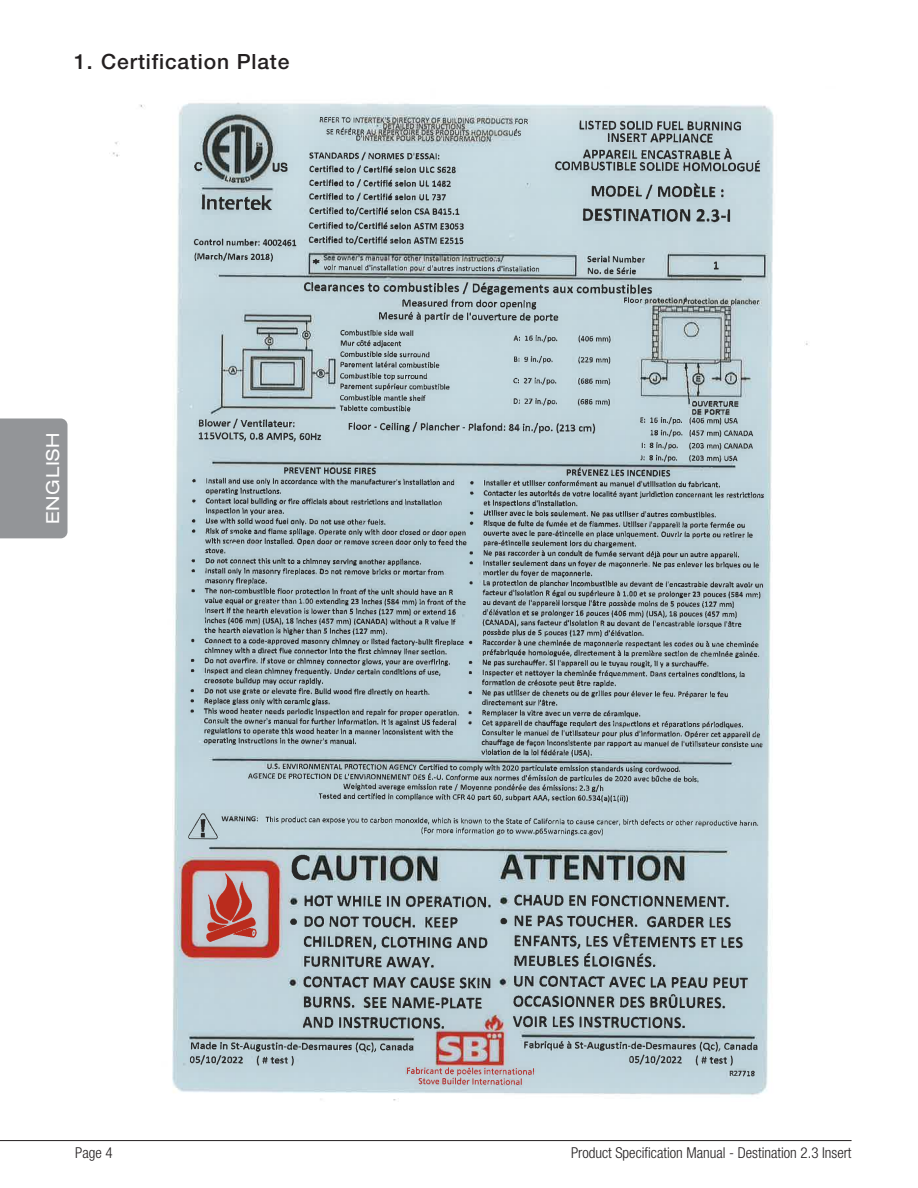
<style>
.page{position:relative;width:918px;height:1188px;background:#fff}
.page>*{position:absolute;margin:0;border:0;box-sizing:border-box;transform-origin:0 0}
.t1{font:500 21px "Helvetica Neue LT Std";letter-spacing:.04em;color:#231f20}
.t2{font:expanded 18px "Helvetica Neue LT Std";letter-spacing:.04em;color:#fff}
.t3{font:300 condensed 15px "Helvetica Neue LT Std";color:#231f20}
</style>
<div class="page">
<hr style="left:0;top:1140px;width:852px;height:1px;background:#231f20">
<div style="left:0;top:418px;width:68px;height:120px;background:#939598"></div>
<img style="left:109px;top:102px;width:699px;height:999px">
<img style="left:189px;top:116px;width:576px;height:961px">
<img style="left:205px;top:873px;width:52px;height:68px">
<img style="left:407px;top:1068px;width:126px;height:17px">
<h1 class="t1" style="left:74px;top:49px;width:217px">1. Certification Plate</h1>
<p class="t2" style="left:42px;top:524px;width:93px;rotate:-90deg">ENGLISH</p>
<p class="t3" style="left:75px;top:1144px;width:39px">Page 4</p>
<p class="t3" style="left:571px;top:1144px;width:282px">Product Specification Manual - Destination 2.3 Insert</p>
</div>
